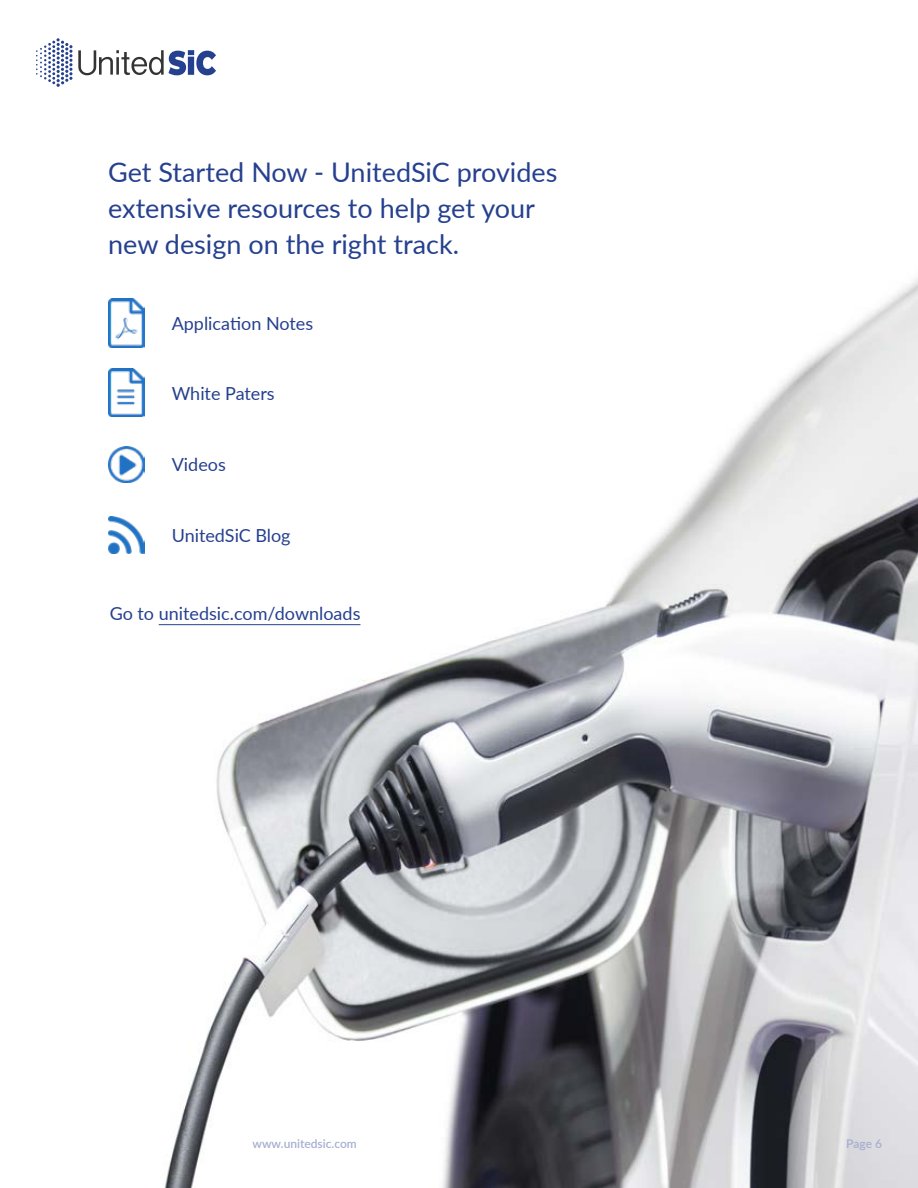
<style>
.page{position:relative;width:918px;height:1188px;background:#fff}
.page>*{position:absolute;margin:0;border:0;box-sizing:border-box;transform-origin:0 0}
.t1{font:27px/36px "Lato";color:#25408f}
.t2{font:18px "Lato";color:#25408f}
.t3{font:600 12px "Lato";color:#a5afcf}
</style>
<div class="page">
<img style="left:109px;top:278px;width:809px;height:910px">
<svg style="left:36px;top:38px;width:36px;height:49px"></svg>
<svg style="left:78px;top:50px;width:138px;height:25px"></svg>
<img style="left:108px;top:299px;width:36px;height:48px">
<img style="left:108px;top:368px;width:37px;height:49px">
<img style="left:108px;top:446px;width:37px;height:36px">
<img style="left:108px;top:517px;width:37px;height:37px">
<hr style="left:159px;top:624px;width:201px;height:1px;background:#25408f">
<p class="t1" style="left:108px;top:154px;width:451px">Get Started Now - UnitedSiC provides extensive resources to help get your new design on the right track.</p>
<p class="t2" style="left:172px;top:311px;width:143px">Application Notes</p>
<p class="t2" style="left:172px;top:380px;width:104px">White Paters</p>
<p class="t2" style="left:172px;top:452px;width:56px">Videos</p>
<p class="t2" style="left:172px;top:523px;width:120px">UnitedSiC Blog</p>
<p class="t2" style="left:110px;top:601px;width:252px">Go to unitedsic.com/downloads</p>
<p class="t3" style="left:252px;top:1135px;width:106px">www.unitedsic.com</p>
<p class="t3" style="left:846px;top:1135px;width:37px">Page 6</p>
</div>
